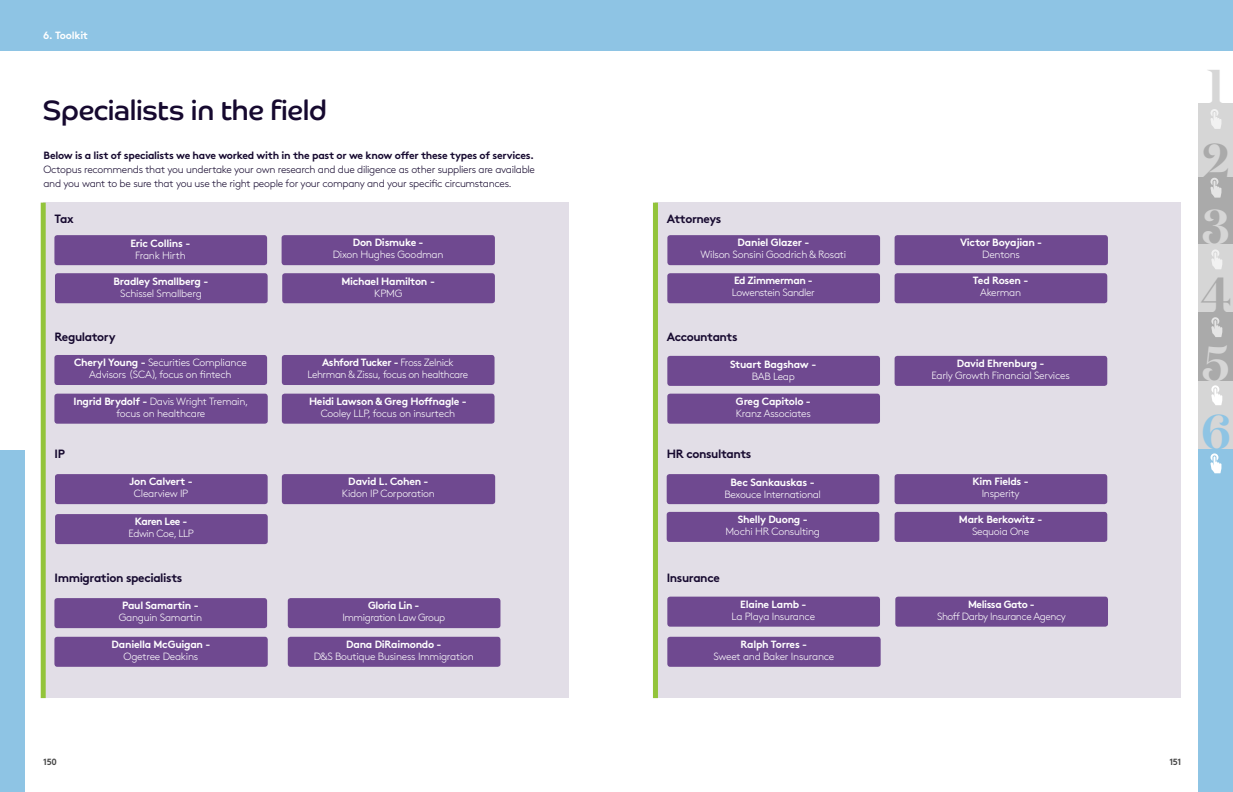
<style>
.page{position:relative;width:1233px;height:792px;background:#fff}
.page>*{position:absolute;margin:0;border:0;box-sizing:border-box;transform-origin:0 0}
.t1{font:600 48.8px "Domaine Display";color:#d6d6d6}
.t2{font:600 48.8px "Domaine Display";color:#aaa}
.t3{font:600 48.8px "Domaine Display";color:#8ec4e4}
.t4{font:28px "Co Headline";letter-spacing:-.01em;color:#16092f}
.t5{font:700 12px "Brown";letter-spacing:-.035em;color:#16092f}
.t6{font:300 10.5px/12px "Brown";letter-spacing:-.025em;color:#fff;text-align:center}
.t7{font:700 10.5px "Brown";letter-spacing:-.025em;color:#fff}
.t8{font:300 10.5px/14px "Brown";letter-spacing:-.03em;color:#16092f}
.t9{font:700 10.5px "Brown";letter-spacing:-.025em;color:#16092f}
.t10{font:700 10.5px "Brown";letter-spacing:-.045em;color:#fff}
.t11{font:700 9px "Brown";letter-spacing:-.035em;color:#484848}
.s1{font-weight:700}
</style>
<div class="page">
<div style="left:0;top:0;width:1232px;height:792px;background:#8ec4e4"></div>
<div style="left:25px;top:51px;width:1207px;height:741px;background:#fff"></div>
<div style="left:0;top:51px;width:34px;height:398px;background:#fff"></div>
<div style="left:1198px;top:104px;width:34px;height:74px;background:#d6d6d6"></div>
<div style="left:1198px;top:178px;width:34px;height:66px;background:#aaa"></div>
<div style="left:1198px;top:244px;width:34px;height:69px;background:#d6d6d6"></div>
<div style="left:1198px;top:312px;width:34px;height:69px;background:#aaa"></div>
<div style="left:1198px;top:381px;width:34px;height:68px;background:#d6d6d6"></div>
<div style="left:1198px;top:449px;width:34px;height:343px;background:#8ec4e4"></div>
<svg style="left:1210px;top:109px;width:11px;height:20px"></svg>
<svg style="left:1211px;top:249px;width:11px;height:20px"></svg>
<svg style="left:1211px;top:317px;width:11px;height:20px"></svg>
<svg style="left:1211px;top:385px;width:11px;height:20px"></svg>
<svg style="left:1210px;top:453px;width:11px;height:20px"></svg>
<svg style="left:1210px;top:178px;width:11px;height:20px"></svg>
<div style="left:43px;top:203px;width:526px;height:495px;background:#e2dee7"></div>
<div style="left:41px;top:203px;width:5px;height:495px;background:#93c43b"></div>
<div style="left:54px;top:235px;width:213px;height:30px;background:#6f4990;border-radius:3px"></div>
<div style="left:281px;top:235px;width:214px;height:30px;background:#6f4990;border-radius:3px"></div>
<div style="left:55px;top:273px;width:213px;height:30px;background:#6f4990;border-radius:3px"></div>
<div style="left:282px;top:273px;width:213px;height:30px;background:#6f4990;border-radius:3px"></div>
<div style="left:54px;top:355px;width:213px;height:30px;background:#6f4990;border-radius:3px"></div>
<div style="left:54px;top:394px;width:214px;height:30px;background:#6f4990;border-radius:3px"></div>
<div style="left:282px;top:394px;width:212px;height:30px;background:#6f4990;border-radius:3px"></div>
<div style="left:282px;top:355px;width:212px;height:30px;background:#6f4990;border-radius:3px"></div>
<div style="left:55px;top:474px;width:213px;height:30px;background:#6f4990;border-radius:3px"></div>
<div style="left:282px;top:474px;width:213px;height:30px;background:#6f4990;border-radius:3px"></div>
<div style="left:55px;top:514px;width:213px;height:30px;background:#6f4990;border-radius:3px"></div>
<div style="left:54px;top:598px;width:213px;height:30px;background:#6f4990;border-radius:3px"></div>
<div style="left:54px;top:637px;width:214px;height:30px;background:#6f4990;border-radius:3px"></div>
<div style="left:288px;top:598px;width:212px;height:30px;background:#6f4990;border-radius:3px"></div>
<div style="left:288px;top:637px;width:212px;height:30px;background:#6f4990;border-radius:3px"></div>
<div style="left:655px;top:203px;width:526px;height:495px;background:#e2dee7"></div>
<div style="left:653px;top:203px;width:5px;height:495px;background:#93c43b"></div>
<div style="left:667px;top:235px;width:213px;height:30px;background:#6f4990;border-radius:3px"></div>
<div style="left:894px;top:235px;width:213px;height:30px;background:#6f4990;border-radius:3px"></div>
<div style="left:667px;top:273px;width:213px;height:30px;background:#6f4990;border-radius:3px"></div>
<div style="left:894px;top:273px;width:213px;height:30px;background:#6f4990;border-radius:3px"></div>
<div style="left:667px;top:356px;width:213px;height:30px;background:#6f4990;border-radius:3px"></div>
<div style="left:667px;top:394px;width:213px;height:30px;background:#6f4990;border-radius:3px"></div>
<div style="left:894px;top:356px;width:213px;height:30px;background:#6f4990;border-radius:3px"></div>
<div style="left:666px;top:474px;width:213px;height:30px;background:#6f4990;border-radius:3px"></div>
<div style="left:666px;top:512px;width:213px;height:30px;background:#6f4990;border-radius:3px"></div>
<div style="left:894px;top:474px;width:213px;height:30px;background:#6f4990;border-radius:3px"></div>
<div style="left:667px;top:597px;width:213px;height:30px;background:#6f4990;border-radius:3px"></div>
<div style="left:667px;top:637px;width:213px;height:30px;background:#6f4990;border-radius:3px"></div>
<div style="left:895px;top:597px;width:213px;height:30px;background:#6f4990;border-radius:3px"></div>
<div style="left:894px;top:512px;width:213px;height:30px;background:#6f4990;border-radius:3px"></div>
<p class="t7" style="left:43px;top:27px;width:46px">6. Toolkit</p>
<h2 class="t4" style="left:43px;top:93px;width:285px">Specialists in the field</h2>
<p class="t9" style="left:44px;top:147px;width:492px">Below is a list of specialists we have worked with in the past or we know offer these types of services.</p>
<p class="t8" style="left:43px;top:162px;width:493px">Octopus recommends that you undertake your own research and due diligence as other suppliers are available and you want to be sure that you use the right people for your company and your specific circumstances.</p>
<p class="t5" style="left:55px;top:209px;width:21px">Tax</p>
<p class="t7" style="left:130px;top:235px;width:62px">Eric Collins -</p>
<p class="t6" style="left:135px;top:249px;width:52px">Frank Hirth</p>
<p class="t7" style="left:113px;top:273px;width:96px">Bradley Smallberg -</p>
<p class="t6" style="left:120px;top:287px;width:83px">Schissel Smallberg</p>
<p class="t5" style="left:55px;top:327px;width:63px">Regulatory</p>
<p class="t7" style="left:353px;top:234px;width:72px">Don Dismuke -</p>
<p class="t6" style="left:333px;top:248px;width:112px">Dixon Hughes Goodman</p>
<p class="t7" style="left:341px;top:273px;width:95px">Michael Hamilton -</p>
<p class="t6" style="left:374px;top:287px;width:30px">KPMG</p>
<p class="t6" style="left:307px;top:356px;width:162px"><span class="s1">Ashford Tucker -</span> Fross Zelnick<br>Lehrman &amp; Zissu, focus on healthcare</p>
<p class="t6" style="left:74px;top:356px;width:174px"><span class="s1">Cheryl Young -</span> Securities Compliance<br>Advisors (SCA), focus on fintech</p>
<p class="t6" style="left:74px;top:395px;width:176px"><span class="s1">Ingrid Brydolf -</span> Davis Wright Tremain, focus on healthcare</p>
<p class="t7" style="left:309px;top:393px;width:159px">Heidi Lawson &amp; Greg Hoffnagle -</p>
<p class="t6" style="left:321px;top:407px;width:136px">Cooley LLP, focus on insurtech</p>
<p class="t5" style="left:55px;top:444px;width:12px">IP</p>
<p class="t5" style="left:667px;top:209px;width:56px">Attorneys</p>
<p class="t7" style="left:737px;top:234px;width:73px">Daniel Glazer -</p>
<p class="t6" style="left:700px;top:248px;width:147px">Wilson Sonsini Goodrich &amp; Rosati</p>
<p class="t7" style="left:734px;top:272px;width:80px">Ed Zimmerman -</p>
<p class="t6" style="left:732px;top:286px;width:84px">Lowenstein Sandler</p>
<p class="t5" style="left:667px;top:327px;width:72px">Accountants</p>
<p class="t7" style="left:730px;top:356px;width:88px">Stuart Bagshaw -</p>
<p class="t6" style="left:752px;top:370px;width:45px">BAB Leap</p>
<p class="t7" style="left:736px;top:393px;width:76px">Greg Capitolo -</p>
<p class="t6" style="left:736px;top:407px;width:77px">Kranz Associates</p>
<p class="t5" style="left:667px;top:444px;width:86px">HR consultants</p>
<p class="t7" style="left:960px;top:234px;width:84px">Victor Boyajian -</p>
<p class="t6" style="left:982px;top:248px;width:39px">Dentons</p>
<p class="t7" style="left:973px;top:272px;width:57px">Ted Rosen -</p>
<p class="t6" style="left:980px;top:286px;width:43px">Akerman</p>
<p class="t7" style="left:956px;top:355px;width:89px">David Ehrenburg -</p>
<p class="t6" style="left:931px;top:369px;width:140px">Early Growth Financial Services</p>
<h1 class="t1" style="left:1206px;top:55px;width:20px">1</h1>
<h1 class="t2" style="left:1202px;top:129px;width:29px">2</h1>
<h1 class="t1" style="left:1202px;top:195px;width:28px">3</h1>
<h1 class="t2" style="left:1200px;top:264px;width:32px">4</h1>
<h1 class="t1" style="left:1202px;top:332px;width:29px">5</h1>
<h1 class="t3" style="left:1201px;top:401px;width:31px">6</h1>
<p class="t7" style="left:129px;top:473px;width:65px">Jon Calvert -</p>
<p class="t6" style="left:134px;top:487px;width:56px">Clearview IP</p>
<p class="t10" style="left:135px;top:513px;width:54px">Karen Lee -</p>
<p class="t6" style="left:129px;top:527px;width:67px">Edwin Coe, LLP</p>
<p class="t7" style="left:348px;top:473px;width:82px">David L. Cohen -</p>
<p class="t6" style="left:342px;top:487px;width:94px">Kidon IP Corporation</p>
<p class="t7" style="left:730px;top:474px;width:86px">Bec Sankauskas -</p>
<p class="t6" style="left:724px;top:488px;width:98px">Bexouce International</p>
<p class="t7" style="left:737px;top:511px;width:71px">Shelly Duong -</p>
<p class="t6" style="left:725px;top:525px;width:96px">Mochi HR Consulting</p>
<p class="t7" style="left:972px;top:473px;width:58px">Kim Fields -</p>
<p class="t6" style="left:981px;top:487px;width:40px">Insperity</p>
<p class="t7" style="left:959px;top:511px;width:85px">Mark Berkowitz -</p>
<p class="t6" style="left:972px;top:525px;width:59px">Sequoia One</p>
<p class="t5" style="left:55px;top:568px;width:129px">Immigration specialists</p>
<p class="t5" style="left:667px;top:568px;width:55px">Insurance</p>
<p class="t7" style="left:122px;top:597px;width:78px">Paul Samartin -</p>
<p class="t6" style="left:119px;top:611px;width:85px">Ganguin Samartin</p>
<p class="t7" style="left:111px;top:636px;width:100px">Daniella McGuigan -</p>
<p class="t6" style="left:124px;top:650px;width:76px">Ogetree Deakins</p>
<p class="t7" style="left:368px;top:597px;width:53px">Gloria Lin -</p>
<p class="t6" style="left:342px;top:611px;width:104px">Immigration Law Group</p>
<p class="t7" style="left:346px;top:636px;width:97px">Dana DiRaimondo -</p>
<p class="t6" style="left:314px;top:650px;width:161px">D&amp;S Boutique Business Immigration</p>
<p class="t7" style="left:740px;top:596px;width:68px">Elaine Lamb -</p>
<p class="t6" style="left:731px;top:609px;width:85px">La Playa Insurance</p>
<p class="t7" style="left:740px;top:636px;width:68px">Ralph Torres -</p>
<p class="t6" style="left:713px;top:650px;width:122px">Sweet and Baker Insurance</p>
<p class="t7" style="left:968px;top:596px;width:68px">Melissa Gato -</p>
<p class="t6" style="left:937px;top:609px;width:130px">Shoff Darby Insurance Agency</p>
<p class="t11" style="left:43px;top:754px;width:15px">150</p>
<p class="t11" style="left:1169px;top:754px;width:13px">151</p>
</div>
